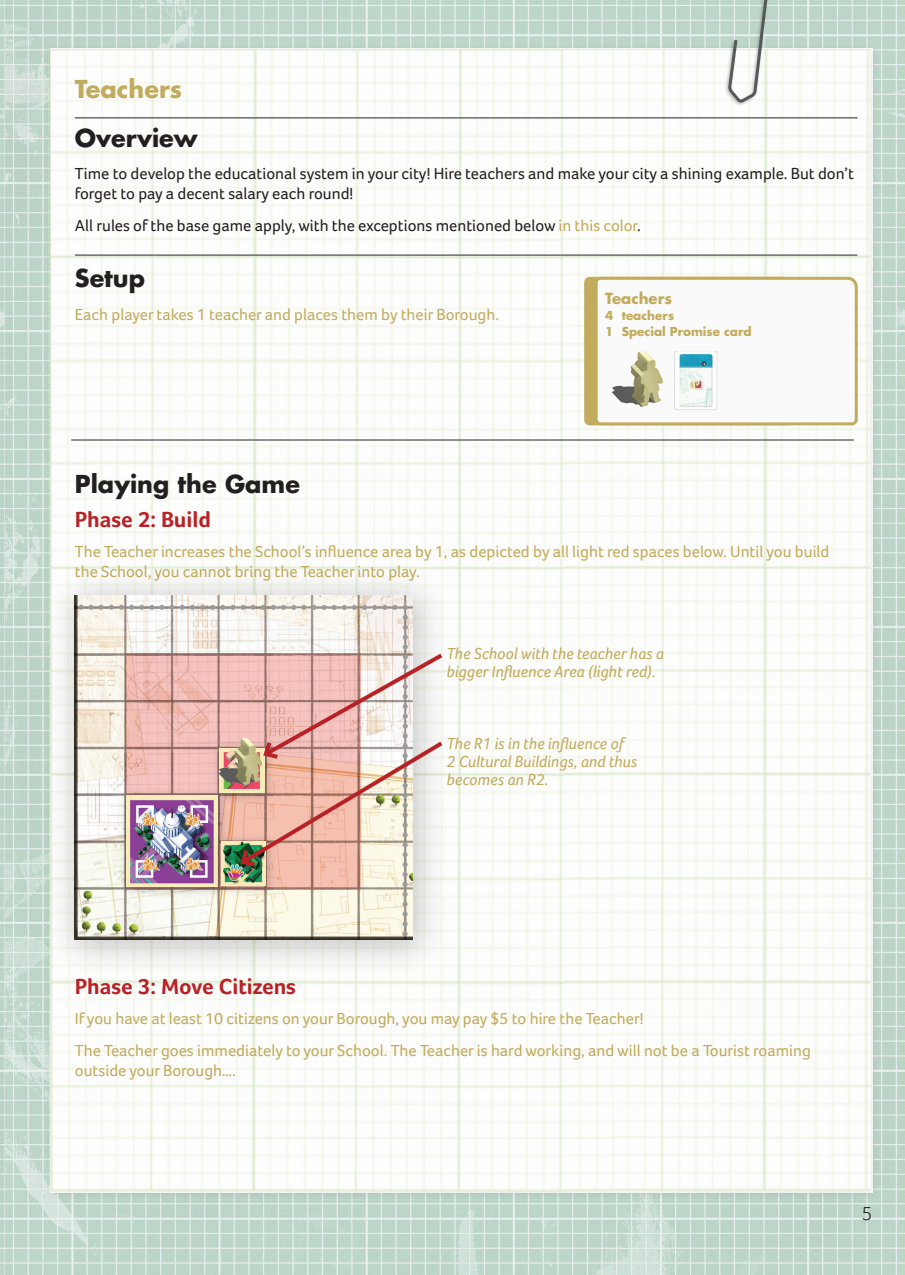
<style>
.page{position:relative;width:905px;height:1275px;background:#fff}
.page>*{position:absolute;margin:0;border:0;box-sizing:border-box;transform-origin:0 0}
.t1{font:700 24px "Futura Std";color:#231f20}
.t2{font:700 24px "Futura Std";color:#c2ab5c}
.t3{font:700 22.5px "Foco";color:#ba2126}
.t4{font:300 19.5px "Foco";color:#231f20}
.t5{font:16.5px/19.8px "Foco";color:#c2ab5c}
.t6{font:16.5px/19.8px "Foco";color:#231f20}
.t7{font:italic 16.5px/18px "Foco";color:#c2ab5c}
.t8{font:700 15px "Futura Std";color:#c2ab5c}
.t9{font:700 12px/16px "Futura Std";color:#c2ab5c}
.s1{color:#c2ab5c}
</style>
<div class="page">
<img style="left:0;top:0;width:905px;height:1275px">
<div style="left:41px;top:42px;width:839px;height:1160px;background:#231f20;opacity:.25"></div>
<img style="left:48px;top:49px;width:620px;height:1144px">
<img style="left:564px;top:49px;width:307px;height:1143px">
<div style="left:45px;top:566px;width:405px;height:411px;background:#231f20;opacity:.25"></div>
<img style="left:75px;top:595px;width:337px;height:344px">
<svg style="left:125px;top:653px;width:235px;height:237px;background:#e7b4ad"></svg>
<div style="left:210px;top:739px;width:67px;height:66px;background:#231f20;opacity:.25"></div>
<img style="left:230px;top:791px;width:8px;height:2px">
<div style="left:117px;top:787px;width:113px;height:112px;background:#231f20;opacity:.25"></div>
<img style="left:126px;top:796px;width:92px;height:91px">
<div style="left:136px;top:805px;width:18px;height:18px;border:2px solid #fff"></div>
<div style="left:142px;top:813px;width:17px;height:12px;background:#231f20;opacity:.2"></div>
<img style="left:143px;top:810px;width:17px;height:17px">
<div style="left:190px;top:805px;width:18px;height:18px;border:2px solid #fff"></div>
<div style="left:185px;top:813px;width:17px;height:12px;background:#231f20;opacity:.2"></div>
<img style="left:186px;top:810px;width:17px;height:17px">
<div style="left:136px;top:860px;width:17px;height:18px;border:2px solid #fff"></div>
<img style="left:142px;top:855px;width:17px;height:17px">
<div style="left:190px;top:860px;width:18px;height:18px;border:2px solid #fff"></div>
<img style="left:185px;top:855px;width:17px;height:17px">
<div style="left:212px;top:832px;width:66px;height:66px;background:#231f20;opacity:.25"></div>
<img style="left:221px;top:841px;width:45px;height:45px">
<div style="left:224px;top:863px;width:20px;height:19px;background:#231f20;opacity:.2"></div>
<img style="left:226px;top:864px;width:17px;height:16px">
<hr style="left:75px;top:117px;width:782px;height:2px;background:#6c6d70">
<hr style="left:75px;top:254px;width:782px;height:2px;background:#6c6d70">
<hr style="left:71px;top:439px;width:783px;height:2px;background:#6c6d70">
<svg style="left:583px;top:275px;width:276px;height:152px"></svg>
<img style="left:611px;top:351px;width:53px;height:62px">
<div style="left:674px;top:351px;width:44px;height:59px;background:#f1f0f0"></div>
<img style="left:675px;top:351px;width:41px;height:58px">
<img style="left:218px;top:738px;width:20px;height:53px">
<svg style="left:238px;top:650px;width:209px;height:219px;background:#e1beb3"></svg>
<div style="left:724px;top:0;width:47px;height:106px;background:#231f20;opacity:.3"></div>
<svg style="left:726px;top:0;width:46px;height:105px"></svg>
<svg style="left:0;top:0;width:7px;height:7px"></svg>
<svg style="left:0;top:1268px;width:7px;height:7px"></svg>
<svg style="left:898px;top:0;width:7px;height:7px"></svg>
<svg style="left:898px;top:1268px;width:7px;height:7px"></svg>
<h1 class="t2" style="left:75px;top:73px;width:109px">Teachers</h1>
<h1 class="t1" style="left:75px;top:122px;width:124px">Overview</h1>
<p class="t6" style="left:75px;top:164px;width:780px">Time to develop the educational system in your city! Hire teachers and make your city a shining example. But don’t forget to pay a decent salary each round!</p>
<p class="t6" style="left:75px;top:215px;width:567px">All rules of the base game apply, with the exceptions mentioned below <span class="s1">in this color</span>.</p>
<h1 class="t1" style="left:75px;top:262px;width:72px">Setup</h1>
<p class="t5" style="left:75px;top:304px;width:426px">Each player takes 1 teacher and places them by their Borough.</p>
<p class="t8" style="left:605px;top:288px;width:69px">Teachers</p>
<p class="t9" style="left:605px;top:307px;width:148px">4 teachers<br>1 Special Promise card</p>
<h1 class="t1" style="left:75px;top:468px;width:227px">Playing the Game</h1>
<h2 class="t3" style="left:75px;top:506px;width:138px">Phase 2: Build</h2>
<p class="t5" style="left:75px;top:542px;width:756px">The Teacher increases the School’s influence area by 1, as depicted by all light red spaces below. Until you build the School, you cannot bring the Teacher into play.</p>
<p class="t7" style="left:446px;top:644px;width:219px">The School with the teacher has a bigger Influence Area (light red).</p>
<p class="t7" style="left:446px;top:734px;width:192px">The R1 is in the influence of<br>2 Cultural Buildings, and thus becomes an R2.</p>
<h2 class="t3" style="left:75px;top:973px;width:223px">Phase 3: Move Citizens</h2>
<p class="t5" style="left:75px;top:1003px;width:737px;line-height:31.8px">If you have at least 10 citizens on your Borough, you may pay $5 to hire the Teacher!<br>The Teacher goes immediately to your School. The Teacher is hard working, and will not be a Tourist roaming</p>
<p class="t5" style="left:75px;top:1060px;width:162px">outside your Borough….</p>
<p class="t4" style="left:862px;top:1202px;width:12px">5</p>
</div>
